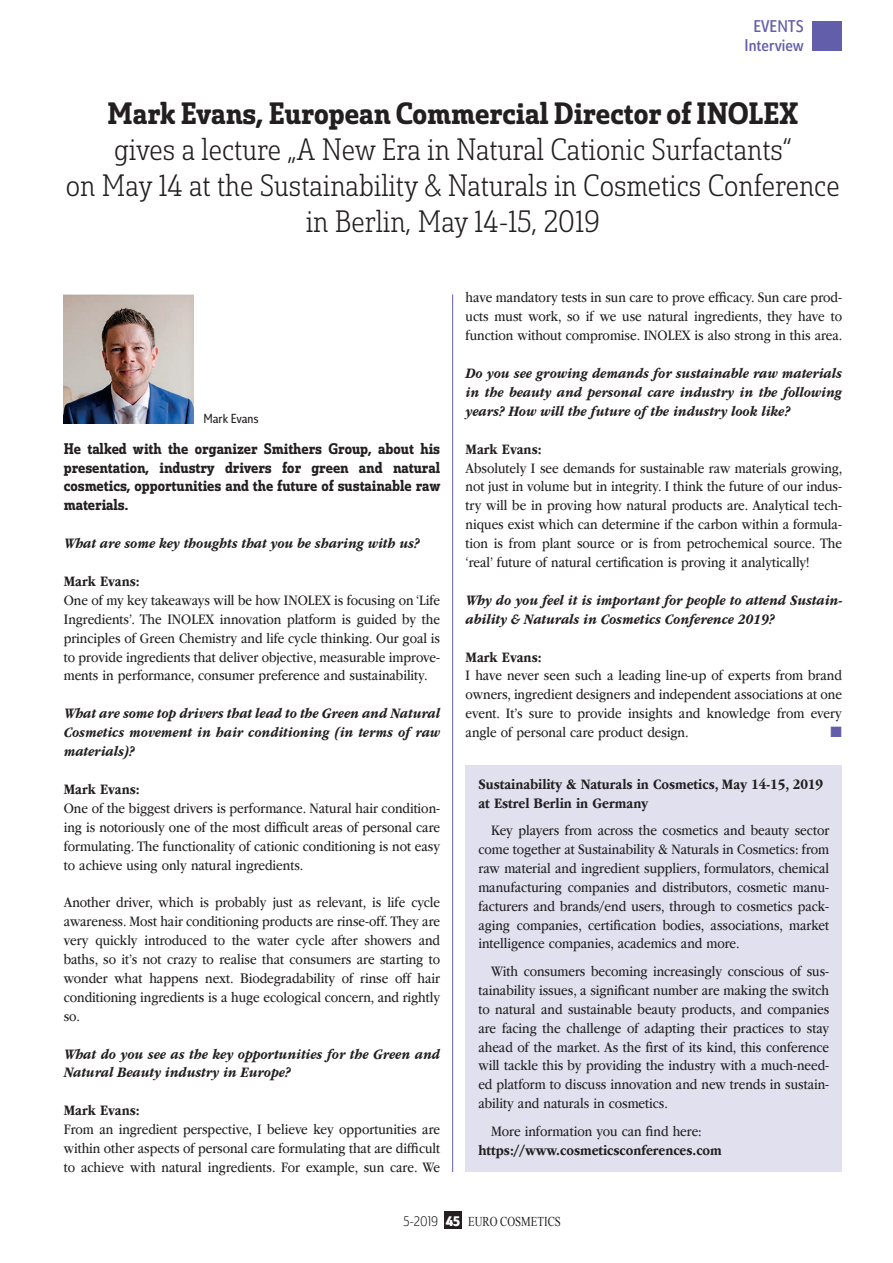
<style>
.page{position:relative;width:893px;height:1263px;background:#fff}
.page>*{position:absolute;margin:0;border:0;box-sizing:border-box;transform-origin:0 0}
.t1{font:30px/36px "Solitas Slab Con Lig";color:#231f20;text-align:center}
.t2{font:30px "Solitas Slab Con Dem";color:#231f20}
.t3{font:16.5px/18.9px "Solitas Con Reg";color:#625ea9;text-align:center}
.t4{font:15px/18.9px "ITC Garamond Std";color:#231f20;text-align:justify;scale:.86 1}
.t5{font:italic 700 15px/18.9px "ITC Garamond Std";color:#231f20;text-align:justify;scale:.86 1}
.t6{font:700 15px/18.9px "ITC Garamond Std";color:#231f20;scale:.86 1}
.t7{font:15px/18.9px "Solitas Slab Con Dem";color:#231f20;text-align:justify}
.t8{font:15px "Zapf Dingbats ITC";color:#625ea9}
.t9{font:13.5px "Times New Roman";color:#231f20;scale:.8 1}
.t10{font:12.75px "Solitas Con Boo";color:#231f20}
.s1{font-family:"Solitas Con Lig"}
.s2{font-family:"Solitas Con Bol";color:#fff}
</style>
<div class="page">
<div style="left:812px;top:21px;width:30px;height:30px;background:#625ea9"></div>
<div style="left:444px;top:1212px;width:17px;height:17px;background:#231f20"></div>
<hr style="left:452px;top:294px;width:1px;height:878px;background:#625ea9">
<img style="left:64px;top:295px;width:130px;height:128px">
<div style="left:466px;top:765px;width:376px;height:407px;background:#e1e0ef"></div>
<p class="t3" style="left:745px;top:17px;width:61px">EVENTS<br>Interview</p>
<h1 class="t2" style="left:108px;top:94px;width:692px">Mark Evans, European Commercial Director of INOLEX</h1>
<h1 class="t1" style="left:66px;top:133px;width:775px">gives a lecture „A New Era in Natural Cationic Surfactants“<br>on May 14 at the Sustainability &amp; Naturals in Cosmetics Conference in Berlin, May 14-15, 2019</h1>
<p class="t10" style="left:203px;top:411px;width:57px">Mark Evans</p>
<p class="t7" style="left:64px;top:439px;width:378px">He talked with the organizer Smithers Group, about his presentation, industry drivers for green and natural cosmetics, opportunities and the future of sustainable raw materials.</p>
<p class="t5" style="left:64px;top:534px;width:415px">What are some key thoughts that you be sharing with us?</p>
<p class="t6" style="left:64px;top:572px;width:90px">Mark Evans:</p>
<p class="t4" style="left:64px;top:591px;width:439px">One of my key takeaways will be how INOLEX is focusing on ‘Life Ingredients’. The INOLEX innovation platform is guided by the principles of Green Chemistry and life cycle thinking. Our goal is to provide ingredients that deliver objective, measurable improve&shy;ments in performance, consumer preference and sustainability.</p>
<p class="t5" style="left:64px;top:704px;width:439px">What are some top drivers that lead to the Green and Natural Cosmetics movement in hair conditioning (in terms of raw materials)?</p>
<p class="t6" style="left:64px;top:780px;width:90px">Mark Evans:</p>
<p class="t4" style="left:64px;top:799px;width:439px">One of the biggest drivers is performance. Natural hair condition&shy;ing is notoriously one of the most difficult areas of personal care formulating. The functionality of cationic conditioning is not easy to achieve using only natural ingredients.</p>
<p class="t4" style="left:64px;top:893px;width:439px">Another driver, which is probably just as relevant, is life cycle awareness. Most hair conditioning products are rinse-off. They are very quickly introduced to the water cycle after showers and baths, so it’s not crazy to realise that consumers are starting to wonder what happens next. Biodegradability of rinse off hair conditioning ingredients is a huge ecological concern, and rightly so.</p>
<p class="t5" style="left:64px;top:1044px;width:439px">What do you see as the key opportunities for the Green and<br>Natural Beauty industry in Europe?</p>
<p class="t6" style="left:64px;top:1101px;width:90px">Mark Evans:</p>
<p class="t4" style="left:64px;top:1120px;width:439px">From an ingredient perspective, I believe key opportunities are within other aspects of personal care formulating that are difficult to achieve with natural ingredients. For example, sun care. We</p>
<p class="t4" style="left:466px;top:288px;width:440px">have mandatory tests in sun care to prove efficacy. Sun care prod&shy;ucts must work, so if we use natural ingredients, they have to function without compromise. INOLEX is also strong in this area.</p>
<p class="t5" style="left:466px;top:364px;width:439px">Do you see growing demands for sustainable raw materials in the beauty and personal care industry in the following years? How will the future of the industry look like?</p>
<p class="t6" style="left:466px;top:439px;width:90px">Mark Evans:</p>
<p class="t4" style="left:466px;top:458px;width:440px">Absolutely I see demands for sustainable raw materials growing, not just in volume but in integrity. I think the future of our indus&shy;try will be in proving how natural products are. Analytical tech&shy;niques exist which can determine if the carbon within a formula&shy;tion is from plant source or is from petrochemical source. The ‘real’ future of natural certification is proving it analytically!</p>
<p class="t5" style="left:466px;top:591px;width:439px">Why do you feel it is important for people to attend Sustain&shy;ability &amp; Naturals in Cosmetics Conference 2019?</p>
<p class="t6" style="left:466px;top:647px;width:90px">Mark Evans:</p>
<p class="t4" style="left:466px;top:666px;width:439px">I have never seen such a leading line-up of experts from brand owners, ingredient designers and independent associations at one event. It’s sure to provide insights and knowledge from every angle of personal care product design.</p>
<p class="t8" style="left:830px;top:725px;width:13px">■</p>
<p class="t6" style="left:478px;top:774px;width:402px">Sustainability &amp; Naturals in Cosmetics, May 14-15, 2019 at Estrel Berlin in Germany</p>
<p class="t4" style="left:478px;top:821px;width:409px;text-indent:13px">Key players from across the cosmetics and beauty sector come together at Sustainability &amp; Naturals in Cosmetics: from raw material and ingredient suppliers, formulators, chemical manufacturing companies and distributors, cosmetic manu&shy;facturers and brands/end users, through to cosmetics pack&shy;aging companies, certification bodies, associations, market intelligence companies, academics and more.</p>
<p class="t4" style="left:478px;top:962px;width:409px;text-indent:13px">With consumers becoming increasingly conscious of sus&shy;tainability issues, a significant number are making the switch to natural and sustainable beauty products, and companies are facing the challenge of adapting their practices to stay ahead of the market. As the first of its kind, this conference will tackle this by providing the industry with a much-need&shy;ed platform to discuss innovation and new trends in sustain&shy;ability and naturals in cosmetics.</p>
<p class="t4" style="left:491px;top:1121px;width:246px">More information you can find here:</p>
<p class="t6" style="left:478px;top:1140px;width:285px">https://www.cosmeticsconferences.com</p>
<p class="t9" style="left:403px;top:1212px;width:199px"><span class="s1">5-2019</span> <span class="s2">45</span> EURO COSMETICS</p>
</div>
